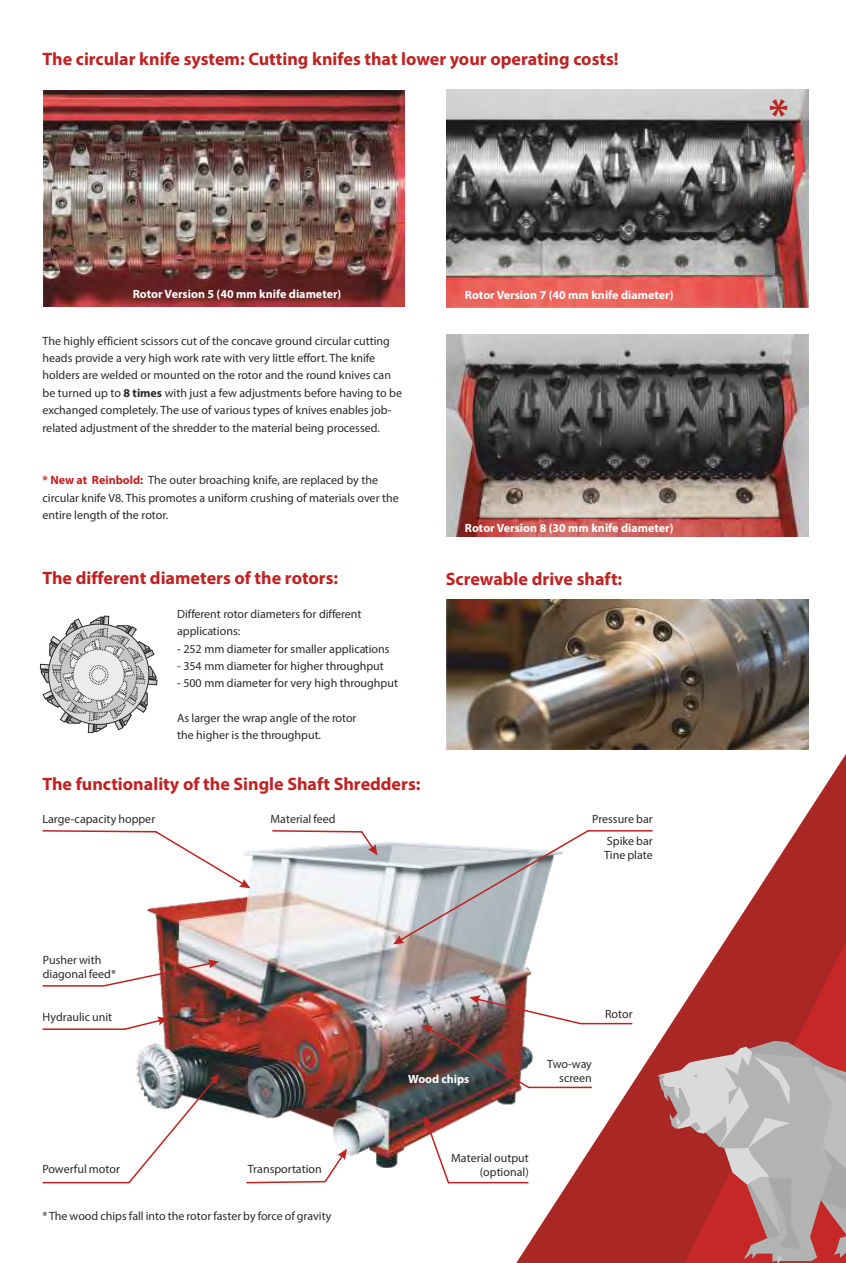
<style>
.page{position:relative;width:846px;height:1263px;background:#fff}
.page>*{position:absolute;margin:0;border:0;box-sizing:border-box;transform-origin:0 0}
.t1{font:700 43.5px "Myriad Pro";color:#c02222}
.t2{font:700 18px "Myriad Pro";color:#c02222}
.t3{font:12px/17.4px "Myriad Pro";color:#2b2a29}
.t4{font:700 12px "Myriad Pro";color:#fefefe}
.s1{font-weight:700}
.s2{font-weight:700;color:#c02222}
</style>
<div class="page">
<img style="left:446px;top:335px;width:362px;height:202px">
<img style="left:44px;top:90px;width:360px;height:216px">
<img style="left:446px;top:90px;width:362px;height:218px">
<svg style="left:502px;top:741px;width:343px;height:522px"></svg>
<svg style="left:673px;top:924px;width:172px;height:117px;background:#b94746"></svg>
<svg style="left:657px;top:1041px;width:188px;height:222px;background:#b87f7f"></svg>
<img style="left:137px;top:842px;width:425px;height:325px">
<svg style="left:42px;top:830px;width:208px;height:58px"></svg>
<img style="left:43px;top:959px;width:176px;height:28px">
<svg style="left:43px;top:1016px;width:125px;height:14px"></svg>
<svg style="left:43px;top:1074px;width:176px;height:109px"></svg>
<svg style="left:393px;top:830px;width:259px;height:114px"></svg>
<img style="left:422px;top:995px;width:210px;height:93px">
<svg style="left:424px;top:1116px;width:104px;height:67px"></svg>
<svg style="left:272px;top:830px;width:105px;height:25px"></svg>
<svg style="left:246px;top:1149px;width:101px;height:34px"></svg>
<svg style="left:39px;top:615px;width:119px;height:119px"></svg>
<div style="left:73px;top:649px;width:51px;height:52px;background:#ebecec;border:1px dashed #2b2a29;border-radius:50%"></div>
<svg style="left:89px;top:665px;width:19px;height:20px"></svg>
<div style="left:91px;top:667px;width:15px;height:15px;background:#ebecec;border:1px dashed #2b2a29;border-radius:50%"></div>
<img style="left:446px;top:599px;width:362px;height:150px">
<h2 class="t2" style="left:43px;top:51px;width:577px">The circular knife system: Cutting knifes that lower your operating costs!</h2>
<p class="t4" style="left:133px;top:289px;width:210px">Rotor Version 5 (40 mm knife diameter)</p>
<p class="t3" style="left:42px;top:333px;width:361px">The highly efficient scissors cut of the concave ground circular cutting heads provide a very high work rate with very little effort. The knife holders are welded or mounted on the rotor and the round knives can be turned up to <span class="s1">8 times</span> with just a few adjustments before having to be exchanged completely. The use of various types of knives enables job&shy;related adjustment of the shredder to the material being processed.</p>
<p class="t3" style="left:42px;top:473px;width:358px"><span class="s2">* New at Reinbold:</span> The outer broaching knife, are replaced by the circular knife V8. This promotes a uniform crushing of materials over the entire length of the rotor.</p>
<h2 class="t2" style="left:42px;top:570px;width:297px">The different diameters of the rotors:</h2>
<p class="t3" style="left:177px;top:606px;width:186px">Different rotor diameters for different applications:</p>
<p class="t3" style="left:177px;top:641px;width:214px">- 252 mm diameter for smaller applications</p>
<p class="t3" style="left:177px;top:658px;width:208px">- 354 mm diameter for higher throughput</p>
<p class="t3" style="left:177px;top:676px;width:222px">- 500 mm diameter for very high throughput</p>
<p class="t3" style="left:177px;top:710px;width:181px">As larger the wrap angle of the rotor the higher is the throughput.</p>
<h2 class="t2" style="left:42px;top:776px;width:379px">The functionality of the Single Shaft Shredders:</h2>
<p class="t3" style="left:42px;top:811px;width:114px">Large-capacity hopper</p>
<p class="t3" style="left:270px;top:811px;width:66px">Material feed</p>
<p class="t4" style="left:465px;top:290px;width:210px">Rotor Version 7 (40 mm knife diameter)</p>
<p class="t4" style="left:465px;top:523px;width:210px">Rotor Version 8 (30 mm knife diameter)</p>
<h2 class="t2" style="left:445px;top:572px;width:178px">Screwable drive shaft:</h2>
<p class="t3" style="left:592px;top:811px;width:62px">Pressure bar</p>
<p class="t3" style="left:604px;top:835px;width:50px;line-height:14.4px">Spike bar<br>Tine plate</p>
<p class="t3" style="left:43px;top:954px;width:75px;line-height:14.4px">Pusher with diagonal feed*</p>
<p class="t3" style="left:43px;top:1009px;width:71px">Hydraulic unit</p>
<p class="t3" style="left:605px;top:1006px;width:29px">Rotor</p>
<p class="t3" style="left:42px;top:1161px;width:79px">Powerful motor</p>
<p class="t3" style="left:248px;top:1161px;width:75px">Transportation</p>
<p class="t3" style="left:43px;top:1208px;width:290px">* The wood chips fall into the rotor faster by force of gravity</p>
<p class="t4" style="left:408px;top:1074px;width:63px">Wood chips</p>
<p class="t3" style="left:547px;top:1058px;width:46px;line-height:14.4px;text-align:right">Two-way screen</p>
<p class="t3" style="left:451px;top:1151px;width:79px;line-height:14.4px;text-align:right">Material output (optional)</p>
<h1 class="t1" style="left:768px;top:96px;width:21px">*</h1>
</div>
